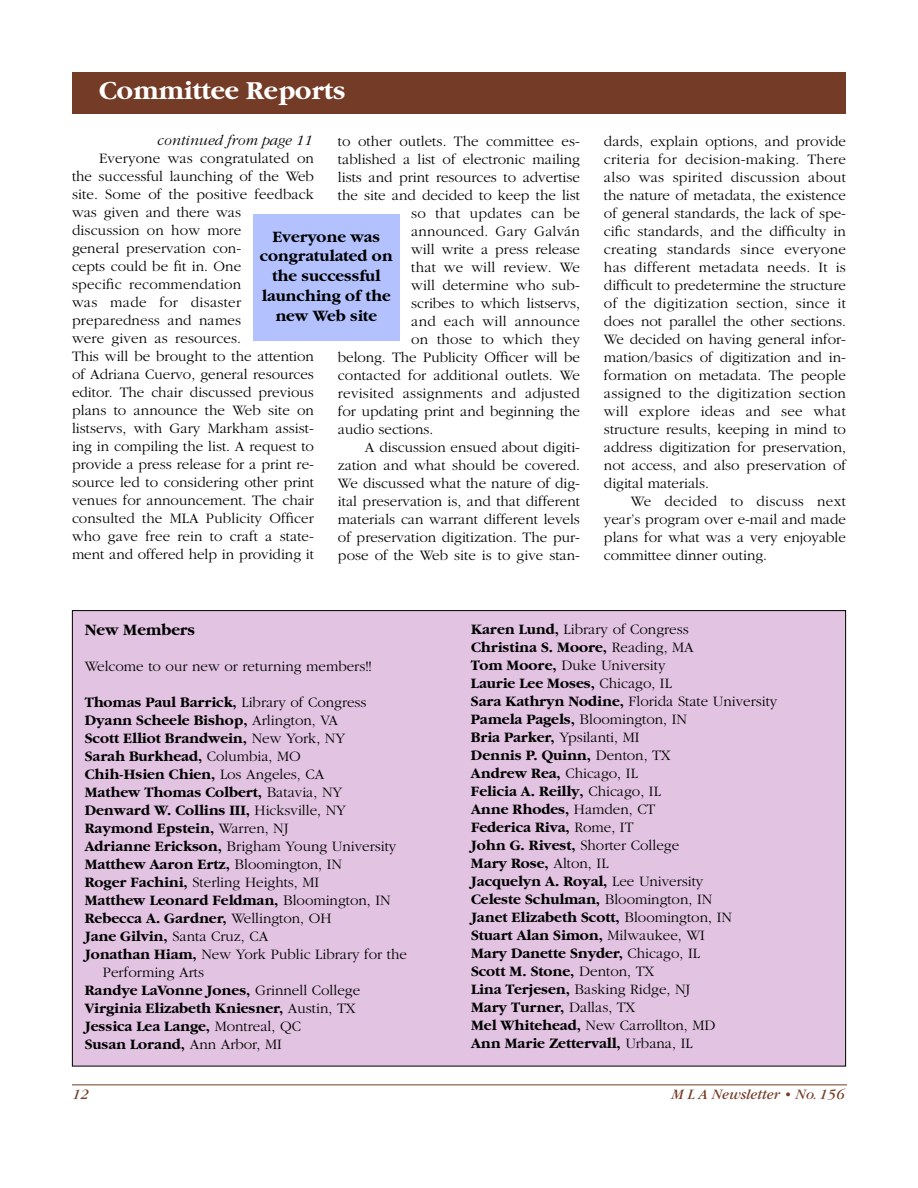
<style>
.page{position:relative;width:918px;height:1188px;background:#fff}
.page>*{position:absolute;margin:0;border:0;box-sizing:border-box;transform-origin:0 0}
.t1{font:700 27px "Garamond";color:#fff}
.t2{font:700 16.5px/19.8px "Garamond";color:#000;text-align:center}
.t3{font:300 15px/18px "Garamond";color:#000;text-align:justify}
.t4{font:700 15px/18px "Garamond";color:#000}
.t5{font:italic 15px "Garamond";color:#743c27}
.t6{font:italic 300 15px "Garamond";color:#000}
.t7{font:300 15px "Garamond";letter-spacing:.02em;color:#000}
.s1{font-weight:300}
.s2{font-weight:700}
</style>
<div class="page">
<div style="left:72px;top:611px;width:774px;height:455px;background:#e2c4e2"></div>
<div style="left:72px;top:72px;width:774px;height:42px;background:#743c27"></div>
<hr style="left:72px;top:1084px;width:775px;height:1px;background:#743c27">
<div style="left:253px;top:214px;width:146px;height:127px;background:#b3c2ff"></div>
<h1 class="t1" style="left:99px;top:80px;width:248px">Committee Reports</h1>
<p class="t6" style="left:157px;top:135px;width:156px">continued from page 11</p>
<p class="t3" style="left:72px;top:151px;width:244px;text-align:left;text-indent:27px">Everyone was congratulated on the successful launching of the Web site. Some of the positive feedback was given and there was<br>discussion on how more<br>general preservation con-<br>cepts could be fit in. One<br>specific recommendation<br>was made for disaster preparedness and names<br>were given as resources.<br>This will be brought to the attention of Adriana Cuervo, general resources editor. The chair discussed previous plans to announce the Web site on listservs, with Gary Markham assist&shy;ing in compiling the list. A request to provide a press release for a print re&shy;source led to considering other print venues for announcement. The chair consulted the MLA Publicity Officer who gave free rein to craft a state&shy;ment and offered help in providing it</p>
<p class="t3" style="left:338px;top:133px;width:243px">to other outlets. The committee es-</p>
<p class="t3" style="left:338px;top:151px;width:244px">tablished a list of electronic mailing</p>
<p class="t3" style="left:338px;top:169px;width:243px">lists and print resources to advertise</p>
<p class="t3" style="left:338px;top:187px;width:244px">the site and decided to keep the list</p>
<p class="t7" style="left:411px;top:207px;width:170px">so that updates can be</p>
<p class="t3" style="left:411px;top:223px;width:170px">announced. Gary Galván</p>
<p class="t3" style="left:411px;top:241px;width:170px">will write a press release</p>
<p class="t3" style="left:411px;top:259px;width:170px">that we will review. We</p>
<p class="t3" style="left:411px;top:277px;width:170px">will determine who sub-</p>
<p class="t3" style="left:411px;top:295px;width:170px">scribes to which listservs,</p>
<p class="t3" style="left:411px;top:313px;width:170px">and each will announce</p>
<p class="t3" style="left:411px;top:331px;width:170px">on those to which they</p>
<p class="t3" style="left:338px;top:349px;width:243px">belong. The Publicity Officer will be</p>
<p class="t3" style="left:338px;top:367px;width:243px">contacted for additional outlets. We</p>
<p class="t3" style="left:338px;top:385px;width:243px">revisited assignments and adjusted</p>
<p class="t3" style="left:338px;top:403px;width:243px">for updating print and beginning the</p>
<p class="t3" style="left:338px;top:421px;width:97px">audio sections.</p>
<p class="t3" style="left:365px;top:439px;width:217px">A discussion ensued about digiti-</p>
<p class="t3" style="left:338px;top:457px;width:243px">zation and what should be covered.</p>
<p class="t3" style="left:338px;top:475px;width:243px">We discussed what the nature of dig-</p>
<p class="t3" style="left:338px;top:493px;width:243px">ital preservation is, and that different</p>
<p class="t3" style="left:338px;top:511px;width:243px">materials can warrant different levels</p>
<p class="t3" style="left:338px;top:529px;width:244px">of preservation digitization. The pur-</p>
<p class="t3" style="left:338px;top:547px;width:244px">pose of the Web site is to give stan-</p>
<p class="t2" style="left:260px;top:228px;width:134px">Everyone was congratulated on the successful launching of the new Web site</p>
<p class="t3" style="left:604px;top:133px;width:244px">dards, explain options, and provide criteria for decision-making. There also was spirited discussion about the nature of metadata, the existence of general standards, the lack of spe&shy;cific standards, and the difficulty in creating standards since everyone has different metadata needs. It is difficult to predetermine the structure of the digitization section, since it does not parallel the other sections.<br>We decided on having general infor&shy;mation/basics of digitization and in&shy;formation on metadata. The people assigned to the digitization section will explore ideas and see what structure results, keeping in mind to address digitization for preservation, not access, and also preservation of digital materials.</p>
<p class="t3" style="left:604px;top:493px;width:244px;text-indent:27px">We decided to discuss next year’s program over e-mail and made plans for what was a very enjoyable committee dinner outing.</p>
<p class="t2" style="left:85px;top:621px;width:112px">New Members</p>
<p class="t3" style="left:85px;top:658px;width:289px">Welcome to our new or returning members!!</p>
<p class="t4" style="left:85px;top:694px;width:283px">Thomas Paul Barrick, <span class="s1">Library of Congress</span></p>
<p class="t4" style="left:85px;top:712px;width:255px">Dyann Scheele Bishop, <span class="s1">Arlington, VA</span></p>
<p class="t4" style="left:85px;top:730px;width:262px">Scott Elliot Brandwein, <span class="s1">New York, NY</span></p>
<p class="t4" style="left:85px;top:748px;width:218px">Sarah Burkhead, <span class="s1">Columbia, MO</span></p>
<p class="t4" style="left:85px;top:766px;width:241px">Chih-Hsien Chien, <span class="s1">Los Angeles, CA</span></p>
<p class="t4" style="left:85px;top:784px;width:259px">Mathew Thomas Colbert, <span class="s1">Batavia, NY</span></p>
<p class="t4" style="left:85px;top:802px;width:263px">Denward W. Collins III, <span class="s1">Hicksville, NY</span></p>
<p class="t4" style="left:85px;top:820px;width:205px">Raymond Epstein, <span class="s1">Warren, NJ</span></p>
<p class="t3" style="left:85px;top:838px;width:313px"><span class="s2">Adrianne Erickson,</span> Brigham Young University</p>
<p class="t4" style="left:85px;top:856px;width:259px">Matthew Aaron Ertz, <span class="s1">Bloomington, IN</span></p>
<p class="t3" style="left:85px;top:874px;width:236px"><span class="s2">Roger Fachini,</span> Sterling Heights, MI</p>
<p class="t4" style="left:85px;top:892px;width:307px">Matthew Leonard Feldman, <span class="s1">Bloomington, IN</span></p>
<p class="t4" style="left:85px;top:910px;width:248px">Rebecca A. Gardner, <span class="s1">Wellington, OH</span></p>
<p class="t3" style="left:85px;top:928px;width:185px"><span class="s2">Jane Gilvin,</span> Santa Cruz, CA</p>
<p class="t3" style="left:85px;top:946px;width:324px"><span class="s2">Jonathan Hiam,</span> New York Public Library for the</p>
<p class="t3" style="left:103px;top:964px;width:103px">Performing Arts</p>
<p class="t4" style="left:85px;top:982px;width:277px">Randye LaVonne Jones, <span class="s1">Grinnell College</span></p>
<p class="t4" style="left:85px;top:1000px;width:272px">Virginia Elizabeth Kniesner, <span class="s1">Austin, TX</span></p>
<p class="t4" style="left:85px;top:1018px;width:218px">Jessica Lea Lange, <span class="s1">Montreal, QC</span></p>
<p class="t4" style="left:85px;top:1036px;width:199px">Susan Lorand, <span class="s1">Ann Arbor, MI</span></p>
<p class="t4" style="left:471px;top:621px;width:308px">Karen Lund, <span class="s1">Library of Congress<br></span>Christina S. Moore, <span class="s1">Reading, MA<br></span>Tom Moore, <span class="s1">Duke University<br></span>Laurie Lee Moses, <span class="s1">Chicago, IL<br></span>Sara Kathryn Nodine, <span class="s1">Florida State University<br></span>Pamela Pagels, <span class="s1">Bloomington, IN<br></span>Bria Parker, <span class="s1">Ypsilanti, MI<br></span>Dennis P. Quinn, <span class="s1">Denton, TX<br></span>Andrew Rea, <span class="s1">Chicago, IL<br></span>Felicia A. Reilly, <span class="s1">Chicago, IL<br></span>Anne Rhodes, <span class="s1">Hamden, CT<br></span>Federica Riva, <span class="s1">Rome, IT<br></span>John G. Rivest, <span class="s1">Shorter College<br></span>Mary Rose, <span class="s1">Alton, IL<br></span>Jacquelyn A. Royal, <span class="s1">Lee University<br></span>Celeste Schulman, <span class="s1">Bloomington, IN<br></span>Janet Elizabeth Scott, <span class="s1">Bloomington, IN<br></span>Stuart Alan Simon, <span class="s1">Milwaukee, WI<br></span>Mary Danette Snyder, <span class="s1">Chicago, IL<br></span>Scott M. Stone, <span class="s1">Denton, TX<br></span>Lina Terjesen, <span class="s1">Basking Ridge, NJ<br></span>Mary Turner, <span class="s1">Dallas, TX<br></span>Mel Whitehead, <span class="s1">New Carrollton, MD<br></span>Ann Marie Zettervall, <span class="s1">Urbana, IL</span></p>
<p class="t5" style="left:72px;top:1089px;width:18px">12</p>
<p class="t5" style="left:672px;top:1089px;width:174px">M L A Newsletter • No. 156</p>
</div>
